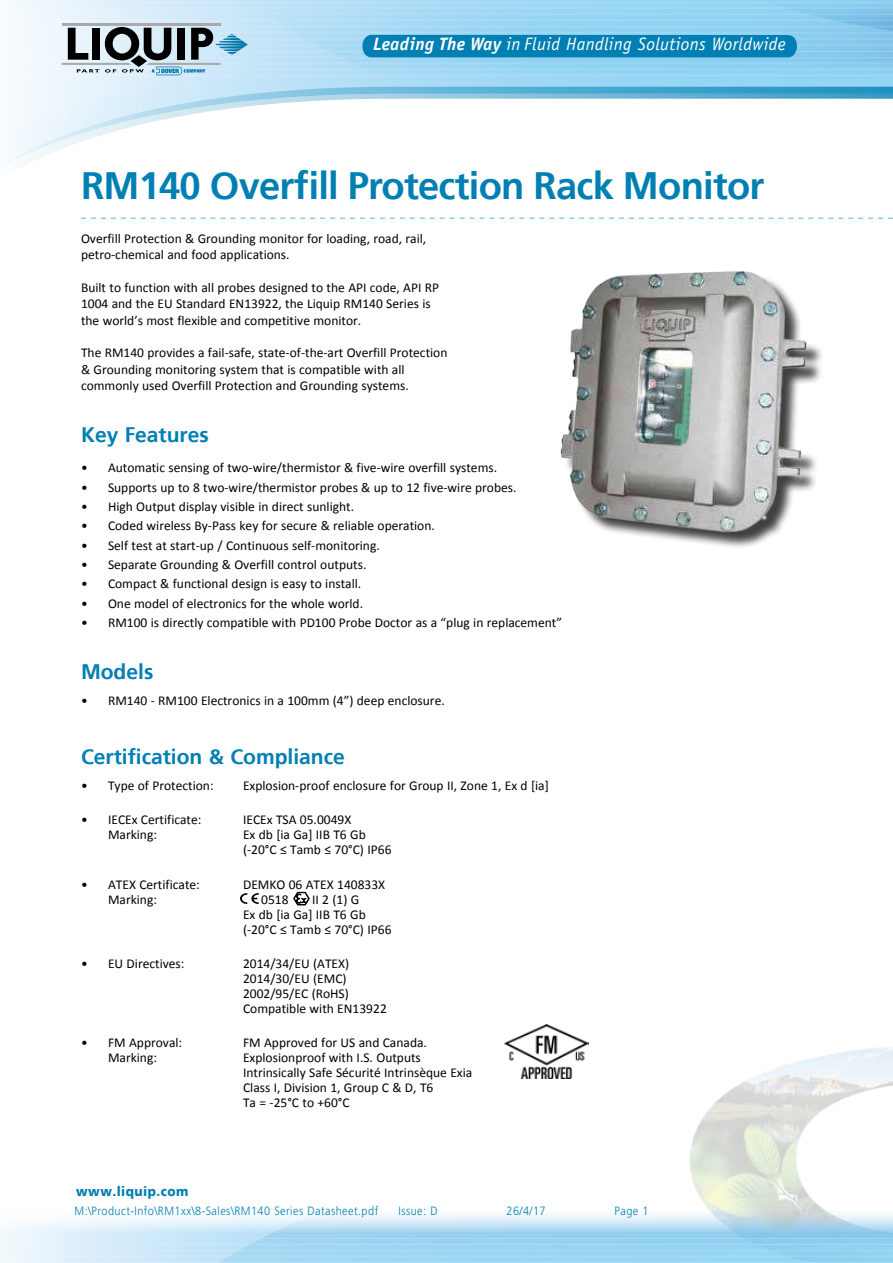
<style>
.page{position:relative;width:893px;height:1263px;background:#fff}
.page>*{position:absolute;margin:0;border:0;box-sizing:border-box;transform-origin:0 0}
.t1{font:700 38.1px "Frutiger LT Std";letter-spacing:-.02em;color:#007fb3}
.t2{font:700 21px "Frutiger LT Std";color:#007fb3}
.t3{font:italic 18px "Officina Sans Std";letter-spacing:.02em;color:#fff}
.t4{font:13.5px/15px "Calibri";color:#000}
.t5{font:900 13.5px "Frutiger LT Std";letter-spacing:.04em;color:#007fb3;scale:.91 1}
.t6{font:300 12px "Frutiger LT Std";letter-spacing:.04em;color:#007fb3;scale:.91 1}
.s1{font-weight:700}
</style>
<div class="page">
<img style="left:690px;top:1047px;width:203px;height:158px">
<svg style="left:15px;top:0;width:232px;height:85px"></svg>
<svg style="left:247px;top:0;width:646px;height:85px;background:#9dd5f3"></svg>
<hr style="left:0;top:38px;width:893px;height:1px;background:#fff">
<hr style="left:0;top:75px;width:893px;height:1px;background:#fff">
<hr style="left:0;top:32px;width:893px;height:1px;background:#fff">
<hr style="left:0;top:63px;width:893px;height:1px;background:#fff">
<hr style="left:0;top:69px;width:893px;height:1px;background:#fff">
<hr style="left:0;top:26px;width:893px;height:1px;background:#fff">
<hr style="left:0;top:57px;width:893px;height:1px;background:#fff">
<hr style="left:0;top:45px;width:893px;height:1px;background:#fff">
<hr style="left:0;top:51px;width:893px;height:1px;background:#fff">
<hr style="left:0;top:20px;width:893px;height:1px;background:#fff">
<hr style="left:0;top:8px;width:893px;height:1px;background:#fff">
<hr style="left:0;top:14px;width:893px;height:1px;background:#fff">
<hr style="left:0;top:2px;width:893px;height:1px;background:#fff">
<svg style="left:1px;top:85px;width:892px;height:82px"></svg>
<svg style="left:0;top:1216px;width:218px;height:46px"></svg>
<svg style="left:218px;top:1205px;width:675px;height:57px"></svg>
<hr style="left:0;top:1238px;width:893px;height:1px;background:#fff">
<hr style="left:0;top:1250px;width:893px;height:1px;background:#fff">
<hr style="left:0;top:1244px;width:893px;height:1px;background:#fff">
<hr style="left:0;top:1256px;width:893px;height:1px;background:#fff">
<img style="left:560px;top:271px;width:262px;height:277px">
<hr style="left:62px;top:23px;width:159px;height:2px;background:#a7a9ac">
<svg style="left:62px;top:27px;width:186px;height:48px;background:#8ea0aa"></svg>
<div style="left:362px;top:35px;width:435px;height:22px;background:#007fb3"></div>
<svg style="left:81px;top:218px;width:812px;height:1px"></svg>
<img style="left:505px;top:1025px;width:83px;height:53px">
<svg style="left:294px;top:892px;width:15px;height:13px"></svg>
<svg style="left:240px;top:893px;width:19px;height:11px"></svg>
<h3 class="t3" style="left:373px;top:37px;width:414px"><span class="s1">Leading The Way</span> in Fluid Handling Solutions Worldwide</h3>
<h1 class="t1" style="left:81px;top:164px;width:685px">RM140 Overfill Protection Rack Monitor</h1>
<p class="t4" style="left:81px;top:231px;width:347px;line-height:16.5px">Overfill Protection &amp; Grounding monitor for loading, road, rail, petro-chemical and food applications.</p>
<p class="t4" style="left:81px;top:280px;width:360px;line-height:16.5px">Built to function with all probes designed to the API code, API RP<br>1004 and the EU Standard EN13922, the Liquip RM140 Series is the world’s most flexible and competitive monitor.</p>
<p class="t4" style="left:81px;top:345px;width:368px;line-height:16.5px">The RM140 provides a fail-safe, state-of-the-art Overfill Protection &amp; Grounding monitoring system that is compatible with all commonly used Overfill Protection and Grounding systems.</p>
<h2 class="t2" style="left:81px;top:422px;width:129px">Key Features</h2>
<p class="t4" style="left:81px;top:461px;width:418px">• Automatic sensing of two-wire/thermistor &amp; five-wire overfill systems.</p>
<p class="t4" style="left:81px;top:481px;width:437px">• Supports up to 8 two-wire/thermistor probes &amp; up to 12 five-wire probes.</p>
<p class="t4" style="left:81px;top:500px;width:275px">• High Output display visible in direct sunlight.</p>
<p class="t4" style="left:81px;top:519px;width:355px">• Coded wireless By-Pass key for secure &amp; reliable operation.</p>
<p class="t4" style="left:81px;top:538px;width:300px">• Self test at start-up / Continuous self-monitoring.</p>
<p class="t4" style="left:81px;top:558px;width:287px">• Separate Grounding &amp; Overfill control outputs.</p>
<p class="t4" style="left:81px;top:577px;width:282px">• Compact &amp; functional design is easy to install.</p>
<p class="t4" style="left:81px;top:596px;width:284px">• One model of electronics for the whole world.</p>
<p class="t4" style="left:81px;top:616px;width:483px">• RM100 is directly compatible with PD100 Probe Doctor as a “plug in replacement”</p>
<h2 class="t2" style="left:81px;top:659px;width:74px">Models</h2>
<p class="t4" style="left:81px;top:694px;width:365px">• RM140 - RM100 Electronics in a 100mm (4”) deep enclosure.</p>
<h2 class="t2" style="left:81px;top:744px;width:265px">Certification &amp; Compliance</h2>
<p class="t4" style="left:81px;top:779px;width:134px">• Type of Protection:</p>
<p class="t4" style="left:243px;top:779px;width:307px">Explosion-proof enclosure for Group II, Zone 1, Ex d [ia]</p>
<p class="t4" style="left:81px;top:813px;width:122px">• IECEx Certificate:</p>
<p class="t4" style="left:243px;top:813px;width:110px">IECEx TSA 05.0049X</p>
<p class="t4" style="left:108px;top:828px;width:51px">Marking:</p>
<p class="t4" style="left:243px;top:828px;width:150px">Ex db [ia Ga] IIB T6 Gb (-20°C ≤ Tamb ≤ 70°C) IP66</p>
<p class="t4" style="left:81px;top:877px;width:120px">• ATEX Certificate:</p>
<p class="t4" style="left:243px;top:877px;width:144px">DEMKO 06 ATEX 140833X</p>
<p class="t4" style="left:108px;top:892px;width:51px">Marking:</p>
<p class="t4" style="left:261px;top:892px;width:29px">0518</p>
<p class="t4" style="left:243px;top:892px;width:150px;text-indent:69px">II 2 (1) G<br>Ex db [ia Ga] IIB T6 Gb (-20°C ≤ Tamb ≤ 70°C) IP66</p>
<p class="t4" style="left:81px;top:957px;width:105px">• EU Directives:</p>
<p class="t4" style="left:243px;top:957px;width:145px">2014/34/EU (ATEX)<br>2014/30/EU (EMC)<br>2002/95/EC (RoHS)<br>Compatible with EN13922</p>
<p class="t4" style="left:81px;top:1036px;width:103px">• FM Approval:</p>
<p class="t4" style="left:243px;top:1036px;width:185px">FM Approved for US and Canada.</p>
<p class="t4" style="left:108px;top:1051px;width:51px">Marking:</p>
<p class="t4" style="left:243px;top:1051px;width:231px">Explosionproof with I.S. Outputs Intrinsically Safe Sécurité Intrinsèque Exia Class I, Division 1, Group C &amp; D, T6<br>Ta = -25°C to +60°C</p>
<p class="t5" style="left:76px;top:1186px;width:125px">www.liquip.com</p>
<p class="t6" style="left:75px;top:1205px;width:335px">M:\Product-Info\RM1xx\8-Sales\RM140 Series Datasheet.pdf</p>
<p class="t6" style="left:399px;top:1205px;width:45px">Issue: D</p>
<p class="t6" style="left:507px;top:1205px;width:44px">26/4/17</p>
<p class="t6" style="left:615px;top:1205px;width:39px">Page 1</p>
</div>
